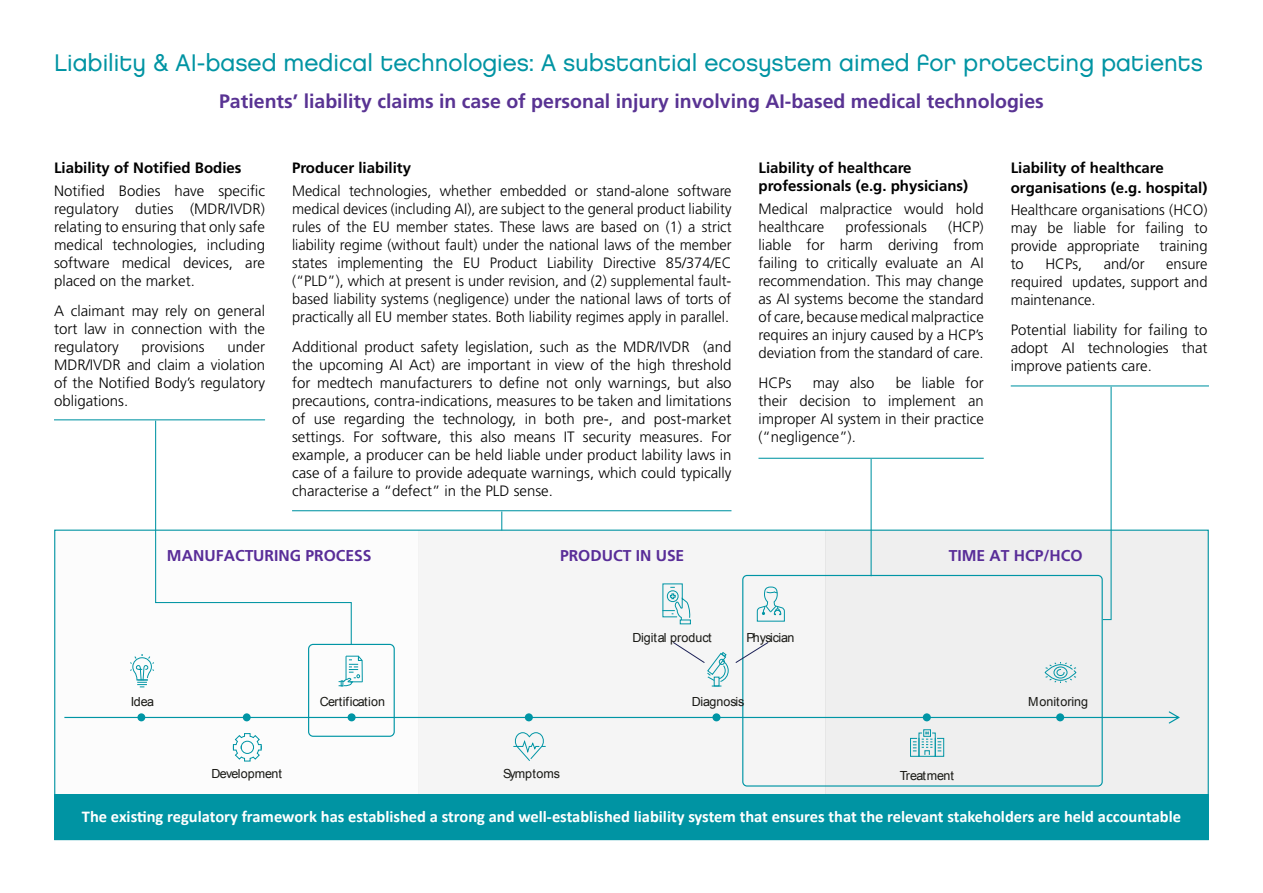
<style>
.page{position:relative;width:1263px;height:893px;background:#fff}
.page>*{position:absolute;margin:0;border:0;box-sizing:border-box;transform-origin:0 0}
.t1{font:24px "Chalet London Nineteen Eighty";color:#0094a3}
.t2{font:700 19.5px "Frutiger";color:#593393}
.t3{font:700 16.5px "Calibri";color:#fff}
.t4{font:700 15.6px "Frutiger";color:#592d98}
.t5{font:300 15px/18px "Frutiger";color:#000;text-align:justify}
.t6{font:700 15px/18px "Frutiger";color:#000}
.t7{font:12.6px "Arial";letter-spacing:-.005em;color:#191915}
.t8{font:12.6px "Arial";letter-spacing:-.025em;color:#191915}
.t9{font:12.6px "Arial";letter-spacing:-.03em;color:#191915}
.t10{font:12.6px "Arial";letter-spacing:-.06em;color:#191915}
</style>
<div class="page">
<div style="left:54px;top:794px;width:1155px;height:46px;background:#0094a3"></div>
<div style="left:418px;top:530px;width:408px;height:264px;background:#f5f5f5"></div>
<div style="left:825px;top:530px;width:384px;height:264px;background:#efefef"></div>
<div style="left:308px;top:644px;width:87px;height:93px;border:1px solid #0095a5;border-radius:5px"></div>
<div style="left:742px;top:575px;width:361px;height:212px;border:1px solid #0095a5;border-radius:4px"></div>
<svg style="left:131px;top:655px;width:23px;height:32px"></svg>
<svg style="left:64px;top:711px;width:1116px;height:13px"></svg>
<svg style="left:233px;top:733px;width:29px;height:29px"></svg>
<svg style="left:339px;top:655px;width:24px;height:31px"></svg>
<svg style="left:513px;top:732px;width:32px;height:29px"></svg>
<div style="left:923px;top:729px;width:8px;height:8px;border:1px solid #0095a5"></div>
<svg style="left:910px;top:732px;width:34px;height:25px"></svg>
<svg style="left:1044px;top:662px;width:33px;height:21px"></svg>
<svg style="left:756px;top:586px;width:29px;height:36px"></svg>
<svg style="left:662px;top:583px;width:28px;height:37px"></svg>
<svg style="left:673px;top:642px;width:56px;height:45px"></svg>
<div style="left:137px;top:713px;width:8px;height:8px;background:#0095a5;border-radius:50%"></div>
<div style="left:243px;top:713px;width:8px;height:8px;background:#0095a5;border-radius:50%"></div>
<div style="left:348px;top:713px;width:8px;height:8px;background:#0095a5;border-radius:50%"></div>
<div style="left:525px;top:713px;width:8px;height:8px;background:#0095a5;border-radius:50%"></div>
<div style="left:712px;top:713px;width:8px;height:8px;background:#0095a5;border-radius:50%"></div>
<div style="left:923px;top:713px;width:8px;height:8px;background:#0095a5;border-radius:50%"></div>
<div style="left:1056px;top:713px;width:8px;height:8px;background:#0095a5;border-radius:50%"></div>
<svg style="left:735px;top:641px;width:34px;height:23px"></svg>
<svg style="left:155px;top:420px;width:197px;height:225px"></svg>
<svg style="left:501px;top:511px;width:1px;height:19px"></svg>
<hr style="left:870px;top:459px;width:2px;height:117px;background:#0094a3">
<svg style="left:1102px;top:386px;width:10px;height:235px"></svg>
<hr style="left:54px;top:419px;width:211px;height:1px;background:#0094a3">
<hr style="left:758px;top:458px;width:226px;height:1px;background:#0094a3">
<hr style="left:1011px;top:385px;width:198px;height:1px;background:#0094a3">
<hr style="left:292px;top:510px;width:439px;height:1px;background:#0094a3">
<h1 class="t1" style="left:54px;top:48px;width:1150px">Liability &amp; AI-based medical technologies: A substantial ecosystem aimed for protecting patients</h1>
<h2 class="t2" style="left:219px;top:90px;width:826px">Patients’ liability claims in case of personal injury involving AI-based medical technologies</h2>
<p class="t6" style="left:54px;top:159px;width:189px">Liability of Notified Bodies</p>
<p class="t5" style="left:54px;top:182px;width:213px">Notified Bodies have specific regulatory duties (MDR/IVDR) relating to ensuring that only safe medical technologies, including software medical devices, are placed on the market.</p>
<p class="t5" style="left:54px;top:302px;width:213px">A claimant may rely on general tort law in connection with the regulatory</p>
<p class="t5" style="left:54px;top:338px;width:213px;text-indent:174px">under MDR/IVDR and claim a violation of the Notified Body’s regulatory obligations.</p>
<p class="t5" style="left:142px;top:338px;width:65px">provisions</p>
<p class="t6" style="left:292px;top:159px;width:120px">Producer liability</p>
<p class="t5" style="left:292px;top:182px;width:441px">Medical technologies, whether embedded or stand-alone software medical devices (including AI), are subject to the general product liability rules of the EU member states. These laws are based on (1) a strict liability regime (without fault) under the national laws of the member states implementing the EU Product Liability Directive 85/374/EC (“PLD”), which at present is under revision, and (2) supplemental fault&shy;based liability systems (negligence) under the national laws of torts of practically all EU member states. Both liability regimes apply in parallel.</p>
<p class="t5" style="left:292px;top:338px;width:441px">Additional product safety legislation, such as the MDR/IVDR (and the upcoming AI Act) are important in view of the high threshold for medtech manufacturers to define not only warnings, but also precautions, contra-indications, measures to be taken and limitations of use regarding the technology, in both pre-, and post-market settings. For software, this also means IT security measures. For example, a producer can be held liable under product lability laws in case of a failure to provide adequate warnings, which could typically characterise a “defect” in the PLD sense.</p>
<p class="t6" style="left:758px;top:159px;width:211px">Liability of healthcare professionals (e.g. physicians)</p>
<p class="t5" style="left:758px;top:200px;width:227px">Medical malpractice would hold healthcare</p>
<p class="t5" style="left:845px;top:218px;width:83px">professionals</p>
<p class="t5" style="left:758px;top:218px;width:227px;text-indent:190px">(HCP) liable for harm deriving from failing to critically evaluate an AI recommendation. This may change as AI systems become the standard of care, because medical malpractice requires an injury caused by a HCP’s deviation from the standard of care.</p>
<p class="t5" style="left:758px;top:374px;width:35px">HCPs</p>
<p class="t5" style="left:813px;top:374px;width:63px">may also</p>
<p class="t5" style="left:758px;top:374px;width:227px;text-indent:137px">be liable for their decision to implement an improper AI system in their practice (“negligence”).</p>
<p class="t6" style="left:1011px;top:158px;width:198px;line-height:19.5px">Liability of healthcare organisations (e.g. hospital)</p>
<p class="t5" style="left:1011px;top:201px;width:198px">Healthcare organisations (HCO) may be liable for failing to provide appropriate</p>
<p class="t5" style="left:1159px;top:237px;width:50px">training</p>
<p class="t5" style="left:1011px;top:255px;width:15px">to</p>
<p class="t5" style="left:1045px;top:255px;width:38px">HCPs,</p>
<p class="t5" style="left:1104px;top:255px;width:42px">and/or</p>
<p class="t5" style="left:1011px;top:255px;width:198px;text-indent:155px">ensure required updates, support and maintenance.</p>
<p class="t5" style="left:1011px;top:321px;width:198px">Potential liability for failing to adopt AI technologies that improve patients care.</p>
<p class="t4" style="left:167px;top:546px;width:206px">MANUFACTURING PROCESS</p>
<p class="t4" style="left:560px;top:546px;width:126px">PRODUCT IN USE</p>
<p class="t4" style="left:949px;top:546px;width:135px">TIME AT HCP/HCO</p>
<p class="t7" style="left:131px;top:694px;width:25px">Idea</p>
<p class="t8" style="left:211px;top:766px;width:72px">Development</p>
<p class="t7" style="left:320px;top:694px;width:67px">Certification</p>
<p class="t7" style="left:503px;top:766px;width:58px">Symptoms</p>
<p class="t7" style="left:633px;top:629px;width:80px">Digital product</p>
<p class="t10" style="left:746px;top:629px;width:49px">Physician</p>
<p class="t7" style="left:692px;top:694px;width:54px">Diagnosis</p>
<p class="t9" style="left:900px;top:767px;width:56px">Treatment</p>
<p class="t7" style="left:1028px;top:694px;width:62px">Monitoring</p>
<p class="t3" style="left:82px;top:805px;width:1101px">The existing regulatory framework has established a strong and well-established liability system that ensures that the relevant stakeholders are held accountable</p>
</div>
